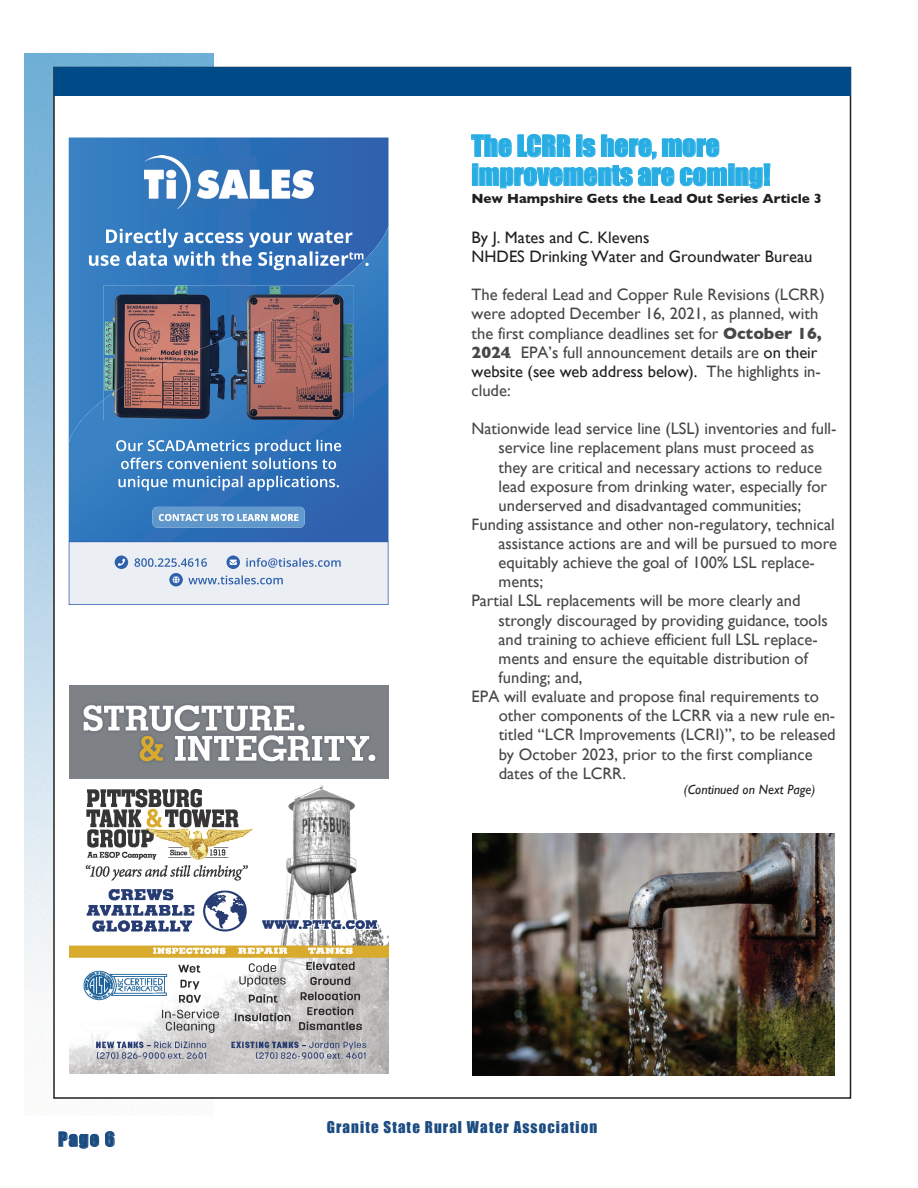
<style>
.page{position:relative;width:918px;height:1188px;background:#fff}
.page>*{position:absolute;margin:0;border:0;box-sizing:border-box;transform-origin:0 0}
.t1{font:27px/29px "Impact";color:#27ade3}
.t2{font:18px "Impact";color:#1b4c81}
.t3{font:16.65px "Gill Sans";color:#464748}
.t4{font:16.5px/19.2px "Gill Sans";color:#464748}
.t5{font:16.5px/19.2px "Gill Sans";color:#231f20}
.t6{font:15px "Impact";letter-spacing:.075em;color:#1b4c81}
.t7{font:700 13.5px "Gill Sans";color:#231f20}
.t8{font:italic 13.5px "Gill Sans";color:#231f20}
.s1{font-weight:700}
.s2{color:#231f20}
.s3{color:#464748}
</style>
<div class="page">
<img style="left:24px;top:53px;width:189px;height:963px">
<div style="left:53px;top:67px;width:798px;height:1032px;background:#fff;border:2px solid #231f20"></div>
<div style="left:54px;top:68px;width:796px;height:28px;background:#004b87"></div>
<svg style="left:59px;top:1131px;width:40px;height:18px"></svg>
<svg style="left:105px;top:1131px;width:10px;height:16px"></svg>
<svg style="left:471px;top:134px;width:300px;height:55px"></svg>
<img style="left:473px;top:834px;width:361px;height:241px">
<img style="left:69px;top:686px;width:320px;height:388px">
<svg style="left:69px;top:138px;width:319px;height:88px;background:#3070b8"></svg>
<svg style="left:69px;top:226px;width:319px;height:315px;background:#3173ba"></svg>
<svg style="left:69px;top:541px;width:319px;height:64px;background:#dae2ec"></svg>
<img style="left:144px;top:156px;width:169px;height:53px">
<svg style="left:89px;top:229px;width:280px;height:41px"></svg>
<img style="left:153px;top:507px;width:152px;height:21px">
<img style="left:159px;top:514px;width:128px;height:7px">
<svg style="left:116px;top:440px;width:225px;height:29px;background:#6095ca"></svg>
<svg style="left:119px;top:476px;width:220px;height:15px;background:#6092c9"></svg>
<img style="left:104px;top:285px;width:250px;height:135px">
<p class="t2" style="left:58px;top:1125px;width:58px">Page 6</p>
<h1 class="t1" style="left:471px;top:131px;width:300px">The LCRR is here, more improvements are coming!</h1>
<p class="t7" style="left:471px;top:187px;width:352px">New Hampshire Gets the Lead Out Seri-es Article 3</p>
<p class="t5" style="left:471px;top:227px;width:342px">By J. Mates and C. Klevens<br>NHDES Drinking Water and Groundwater Bureau</p>
<p class="t4" style="left:472px;top:285px;width:355px">The federal Lead and Copper Rule Revisions (LCRR) were adopted December 16, 2021, as planned, with the first compliance deadlines set for <span class="s1">October 16,</span></p>
<p class="t3" style="left:471px;top:342px;width:347px"><span class="s1">2024</span>. EPA’s full announcement details are <span class="s2">on their</span></p>
<p class="t5" style="left:471px;top:362px;width:351px">website (see web address below). <span class="s3">The highlights in&shy;clude:</span></p>
<p class="t4" style="left:472px;top:419px;width:367px">Nationwide lead service line (LSL) inventories and full-</p>
<p class="t4" style="left:499px;top:438px;width:317px">service line replacement plans must proceed as</p>
<p class="t4" style="left:499px;top:457px;width:325px">they are critical and necessary actions to reduce</p>
<p class="t4" style="left:499px;top:476px;width:330px">lead exposure from drinking water, especially for</p>
<p class="t4" style="left:499px;top:495px;width:304px">underserved and disadvantaged communities;</p>
<p class="t4" style="left:472px;top:515px;width:365px">Funding assistance and other non-regulatory, technical</p>
<p class="t4" style="left:499px;top:534px;width:340px">assistance actions are and will be pursued to more</p>
<p class="t4" style="left:499px;top:553px;width:318px">equitably achieve the goal of 100% LSL replace-</p>
<p class="t4" style="left:499px;top:572px;width:46px">ments;</p>
<p class="t3" style="left:471px;top:591px;width:331px">Partial LSL replacements will be more clearly and</p>
<p class="t4" style="left:499px;top:610px;width:331px">strongly discouraged by providing guidance, tools</p>
<p class="t4" style="left:499px;top:629px;width:321px">and training to achieve efficient full LSL replace-</p>
<p class="t4" style="left:499px;top:649px;width:311px">ments and ensure the equitable distribution of</p>
<p class="t4" style="left:499px;top:668px;width:85px">funding; and,</p>
<p class="t4" style="left:472px;top:687px;width:349px">EPA will evaluate and propose final requirements to</p>
<p class="t4" style="left:499px;top:706px;width:338px">other components of the LCRR via a new rule en-</p>
<p class="t4" style="left:499px;top:725px;width:339px">titled “LCR Improvements (LCRI)”, to be released</p>
<p class="t4" style="left:499px;top:744px;width:315px">by October 2023, prior to the first compliance</p>
<p class="t4" style="left:499px;top:763px;width:129px">dates of the LCRR.</p>
<p class="t8" style="left:684px;top:781px;width:133px">(Continued on Next Page)</p>
<p class="t6" style="left:327px;top:1116px;width:272px">Granite State Rural Water Association</p>
</div>
